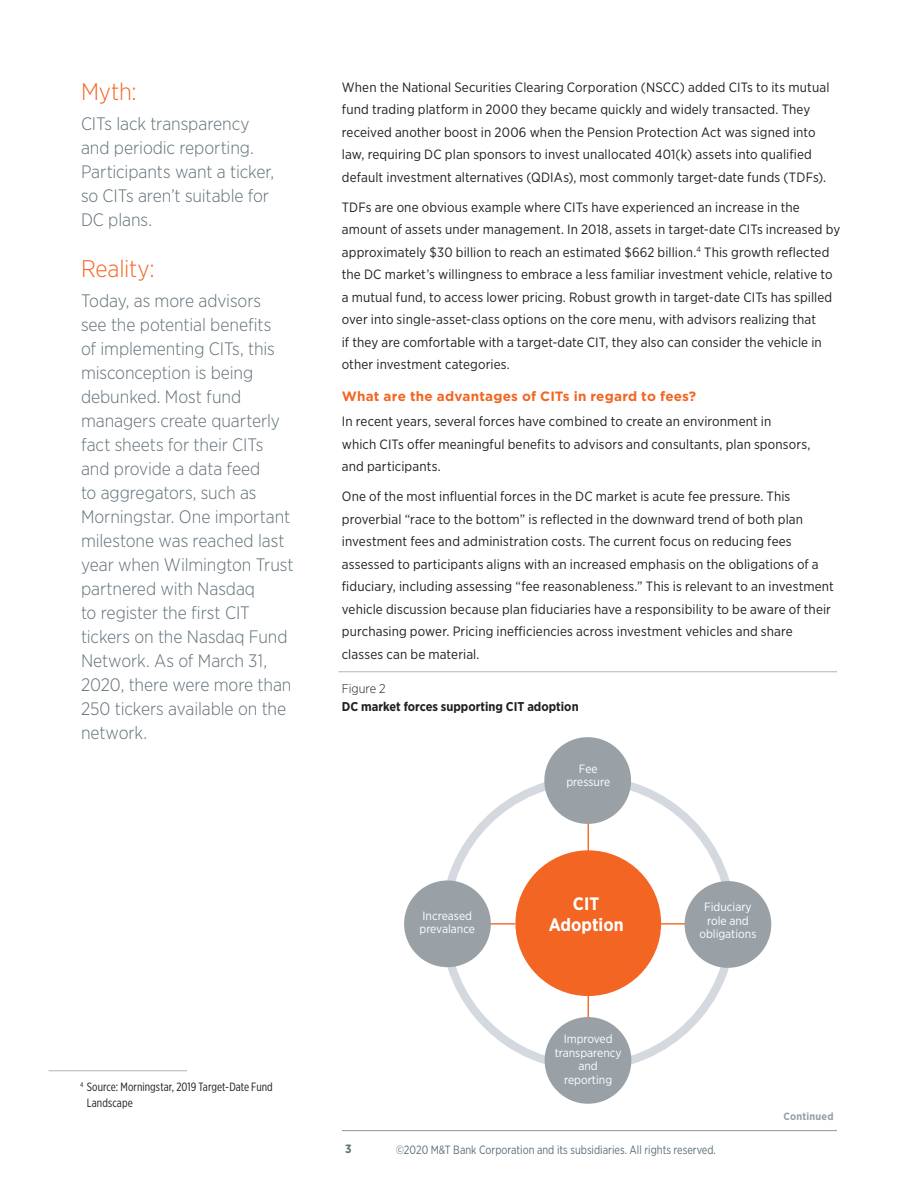
<style>
.page{position:relative;width:918px;height:1188px;background:#fff}
.page>*{position:absolute;margin:0;border:0;box-sizing:border-box;transform-origin:0 0}
.call_out_head{font:300 24px "Gotham Narrow";letter-spacing:-.01em;color:#f36421}
.call_out-long{font:300 18px/24px "Gotham Narrow";letter-spacing:-.005em;color:#5f6f76}
.Body_Copy{font:700 18px/20.7px "Gotham Narrow";color:#fff;text-align:center}
.footnotes{font:13.5px/22.5px "Gotham Narrow";letter-spacing:.01em;color:#231f20}
.Caslon_Text{font:700 13.5px "Gotham";letter-spacing:.015em;color:#f26522}
.Body_Copy-2{font:700 12.75px "Gotham Narrow";color:#231f20}
.Body_Copy-3{font:300 12.75px "Gotham Narrow";color:#231f20}
.Body_Copy-4{font:12px/13.5px "Gotham Narrow";color:#fff;text-align:center}
.t1{font:12px "Gotham Narrow";color:#5b6f7b;scale:.9 1}
.footnotes-2{font:12px/16.5px "Gotham X Narrow";letter-spacing:.005em;color:#231f20}
.t2{font:700 12px "Gotham Narrow";color:#5f6f76}
.footnotes-3{font:700 10.5px "Gotham Narrow";letter-spacing:.025em;color:#94a0a9}
</style>
<div class="page">
<hr style="left:342px;top:1130px;width:495px;height:1px;background:#939598">
<hr style="left:49px;top:1070px;width:138px;height:1px;background:#b2b3b7">
<hr style="left:338px;top:671px;width:499px;height:1px;background:#b2b3b7">
<div style="left:515px;top:850px;width:146px;height:146px;background:#f26522;border-radius:50%"></div>
<hr style="left:588px;top:808px;width:1px;height:54px;background:#f26522">
<hr style="left:588px;top:973px;width:1px;height:54px;background:#f26522">
<hr style="left:654px;top:923px;width:31px;height:2px;background:#f26522">
<hr style="left:484px;top:923px;width:31px;height:2px;background:#f26522">
<div style="left:544px;top:737px;width:87px;height:87px;background:#99a1a6;border-radius:50%"></div>
<div style="left:404px;top:880px;width:87px;height:87px;background:#99a1a6;border-radius:50%"></div>
<div style="left:685px;top:881px;width:86px;height:87px;background:#99a1a6;border-radius:50%"></div>
<div style="left:545px;top:1017px;width:86px;height:87px;background:#99a1a6;border-radius:50%"></div>
<p class="call_out_head" style="left:81px;top:77px;width:57px">Myth:</p>
<p class="call_out-long" style="left:81px;top:111px;width:195px">CITs lack transparency and periodic reporting.<br>Participants want a ticker, so CITs aren’t suitable for<br>DC plans.</p>
<p class="call_out_head" style="left:81px;top:254px;width:75px">Reality:</p>
<p class="call_out-long" style="left:81px;top:288px;width:214px">Today, as more advisors<br>see the potential benefits<br>of implementing CITs, this misconception is being debunked. Most fund managers create quarterly fact sheets for their CITs and provide a data feed<br>to aggregators, such as<br>Morningstar. One important milestone was reached last year when Wilmington Trust partnered with Nasdaq<br>to register the first CIT tickers on the Nasdaq Fund<br>Network. As of March 31,<br>2020, there were more than<br>250 tickers available on the network.</p>
<p class="footnotes-2" style="left:87px;top:1078px;width:188px;text-indent:-7px"><sup>4</sup> Source: Morningstar, 2019 Target-Date Fund<br>Landscape</p>
<p class="footnotes" style="left:342px;top:76px;width:489px">When the National Securities Clearing Corporation (NSCC) added CITs to its mutual fund trading platform in 2000 they became quickly and widely transacted. They received another boost in 2006 when the Pension Protection Act was signed into law, requiring DC plan sponsors to invest unallocated 401(k) assets into qualified default investment alternatives (QDIAs), most commonly target-date funds (TDFs).</p>
<p class="footnotes" style="left:342px;top:196px;width:500px">TDFs are one obvious example where CITs have experienced an increase in the amount of assets under management. In 2018, assets in target-date CITs increased by approximately $30 billion to reach an estimated $662 billion.<sup>4</sup> This growth reflected the DC market’s willingness to embrace a less familiar investment vehicle, relative to a mutual fund, to access lower pricing. Robust growth in target-date CITs has spilled over into single-asset-class options on the core menu, with advisors realizing that<br>if they are comfortable with a target-date CIT, they also can consider the vehicle in other investment categories.</p>
<p class="Caslon_Text" style="left:342px;top:387px;width:356px">What are the advantages of CITs in regard to fees?</p>
<p class="footnotes" style="left:342px;top:410px;width:470px">In recent years, several forces have combined to create an environment in<br>which CITs offer meaningful benefits to advisors and consultants, plan sponsors, and participants.</p>
<p class="footnotes" style="left:342px;top:485px;width:494px">One of the most influential forces in the DC market is acute fee pressure. This proverbial “race to the bottom” is reflected in the downward trend of both plan investment fees and administration costs. The current focus on reducing fees assessed to participants aligns with an increased emphasis on the obligations of a fiduciary, including assessing “fee reasonableness.” This is relevant to an investment vehicle discussion because plan fiduciaries have a responsibility to be aware of their purchasing power. Pricing inefficiencies across investment vehicles and share classes can be material.</p>
<p class="Body_Copy-3" style="left:342px;top:680px;width:45px">Figure 2</p>
<p class="Body_Copy-2" style="left:342px;top:698px;width:238px">DC market forces supporting CIT adoption</p>
<p class="Body_Copy-4" style="left:566px;top:762px;width:45px">Fee pressure</p>
<p class="Body_Copy-4" style="left:420px;top:908px;width:57px;text-align:left">Increased prevalance</p>
<p class="Body_Copy" style="left:549px;top:893px;width:76px">CIT<br>Adoption</p>
<p class="Body_Copy-4" style="left:699px;top:900px;width:59px">Fiduciary role and obligations</p>
<p class="Body_Copy-4" style="left:555px;top:1032px;width:68px">Improved transparency and reporting</p>
<p class="t2" style="left:345px;top:1141px;width:8px">3</p>
<p class="t1" style="left:396px;top:1142px;width:357px">©2020 M&amp;T Bank Corporation and its subsidiaries. All rights reserved.</p>
<p class="footnotes-3" style="left:783px;top:1110px;width:52px">Continued</p>
</div>
